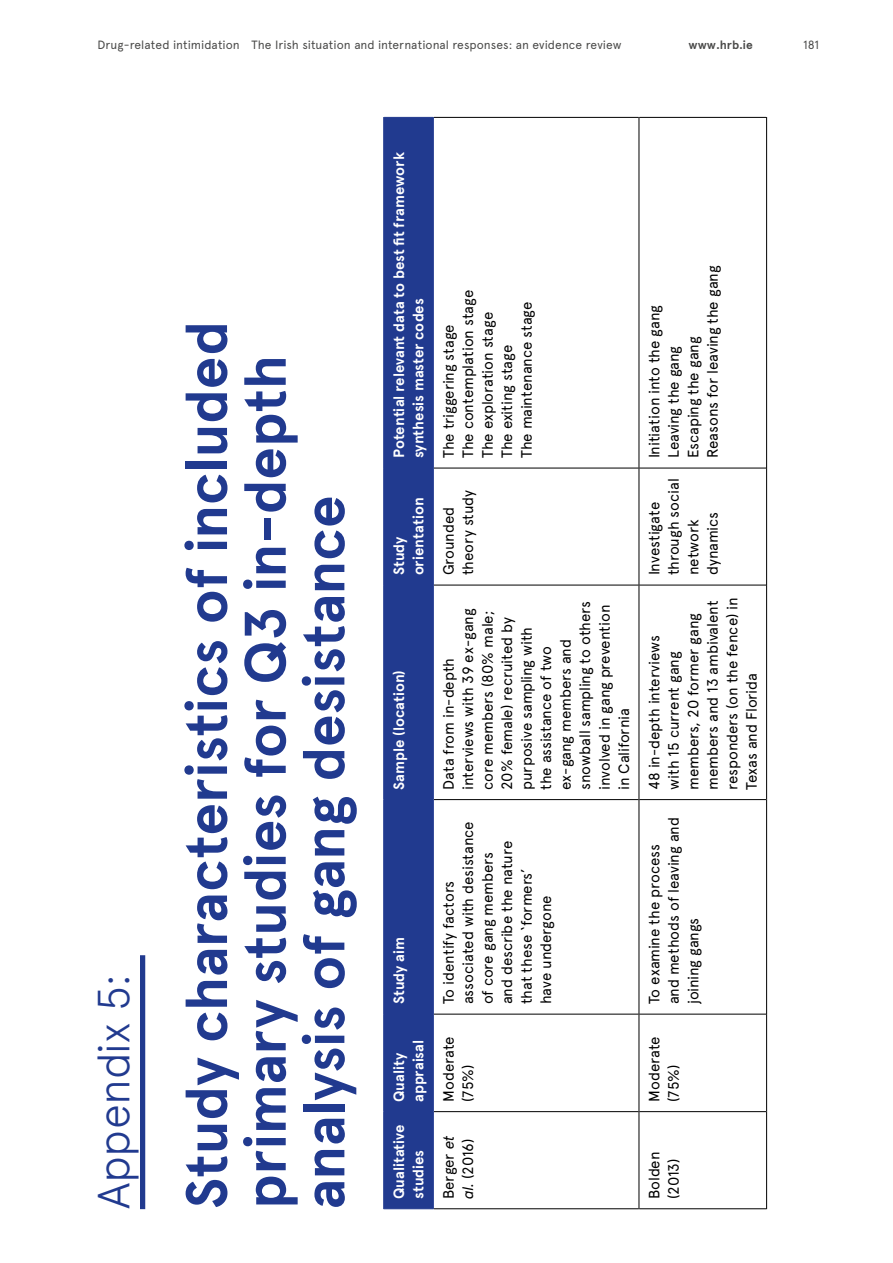
<style>
.page{position:relative;width:893px;height:1263px;background:#fff}
.page>*{position:absolute;margin:0;border:0;box-sizing:border-box;transform-origin:0 0}
.t1{font:700 58.5px/58.7px "Apercu";letter-spacing:-.005em;color:#213a8f}
.t2{font:300 45px "Apercu";letter-spacing:-.01em;color:#213a8f}
.t3{font:15px/19.5px "Apercu";letter-spacing:-.01em;color:#000}
.t4{font:700 15px/19.5px "Apercu";color:#fff}
.t5{font:12px "Apercu";color:#4a4a49}
.t6{font:700 12px "Apercu";color:#4a4a49}
.s1{font-style:italic}
</style>
<div class="page">
<div style="left:140px;top:955px;width:5px;height:254px;background:#213a8f"></div>
<div style="left:384px;top:118px;width:49px;height:1090px;background:#213a8f"></div>
<hr style="left:384px;top:1111px;width:49px;height:1px;background:#213a8f">
<hr style="left:384px;top:1014px;width:49px;height:1px;background:#213a8f">
<hr style="left:384px;top:799px;width:49px;height:1px;background:#213a8f">
<hr style="left:384px;top:585px;width:49px;height:1px;background:#213a8f">
<hr style="left:384px;top:468px;width:49px;height:1px;background:#213a8f">
<hr style="left:434px;top:1111px;width:205px;height:1px;background:#000">
<hr style="left:434px;top:1014px;width:205px;height:1px;background:#000">
<hr style="left:434px;top:799px;width:205px;height:1px;background:#000">
<hr style="left:434px;top:585px;width:205px;height:1px;background:#000">
<hr style="left:434px;top:468px;width:205px;height:1px;background:#000">
<hr style="left:639px;top:1112px;width:1px;height:97px;background:#000">
<hr style="left:639px;top:1014px;width:1px;height:98px;background:#000">
<hr style="left:639px;top:1111px;width:127px;height:1px;background:#000">
<hr style="left:639px;top:800px;width:1px;height:214px;background:#000">
<hr style="left:639px;top:1014px;width:127px;height:1px;background:#000">
<hr style="left:639px;top:585px;width:1px;height:215px;background:#000">
<hr style="left:639px;top:799px;width:127px;height:1px;background:#000">
<hr style="left:639px;top:468px;width:1px;height:117px;background:#000">
<hr style="left:639px;top:585px;width:127px;height:1px;background:#000">
<hr style="left:639px;top:117px;width:1px;height:351px;background:#000">
<hr style="left:639px;top:468px;width:127px;height:1px;background:#000">
<hr style="left:766px;top:1112px;width:1px;height:97px;background:#000">
<hr style="left:766px;top:1014px;width:1px;height:98px;background:#000">
<hr style="left:766px;top:800px;width:1px;height:214px;background:#000">
<hr style="left:766px;top:585px;width:1px;height:215px;background:#000">
<hr style="left:766px;top:468px;width:1px;height:117px;background:#000">
<hr style="left:766px;top:117px;width:1px;height:351px;background:#000">
<hr style="left:434px;top:1208px;width:205px;height:1px;background:#000">
<hr style="left:434px;top:117px;width:205px;height:1px;background:#000">
<hr style="left:639px;top:1208px;width:127px;height:1px;background:#000">
<hr style="left:639px;top:117px;width:127px;height:1px;background:#000">
<hr style="left:383px;top:1112px;width:1px;height:97px;background:#213a8f">
<hr style="left:384px;top:1208px;width:49px;height:1px;background:#213a8f">
<hr style="left:383px;top:1014px;width:1px;height:98px;background:#213a8f">
<hr style="left:383px;top:800px;width:1px;height:214px;background:#213a8f">
<hr style="left:383px;top:585px;width:1px;height:215px;background:#213a8f">
<hr style="left:383px;top:468px;width:1px;height:117px;background:#213a8f">
<hr style="left:383px;top:117px;width:1px;height:351px;background:#213a8f">
<hr style="left:384px;top:117px;width:49px;height:1px;background:#213a8f">
<hr style="left:433px;top:1112px;width:1px;height:97px;background:#213a8f">
<hr style="left:433px;top:1014px;width:1px;height:98px;background:#213a8f">
<hr style="left:433px;top:800px;width:1px;height:214px;background:#213a8f">
<hr style="left:433px;top:585px;width:1px;height:215px;background:#213a8f">
<hr style="left:433px;top:468px;width:1px;height:117px;background:#213a8f">
<hr style="left:433px;top:117px;width:1px;height:351px;background:#213a8f">
<p class="t5" style="left:98px;top:37px;width:526px">Drug-related intimidation The Irish situation and international responses: an evidence review</p>
<p class="t6" style="left:688px;top:37px;width:66px">www.hrb.ie</p>
<p class="t5" style="left:803px;top:37px;width:17px">181</p>
<h2 class="t2" style="left:87px;top:1209px;width:237px;rotate:-90deg">Appendix 5:</h2>
<h1 class="t1" style="left:178px;top:1209px;width:890px;rotate:-90deg">Study characteristics of included primary studies for Q3 in-depth analysis of gang desistance</h1>
<p class="t4" style="left:389px;top:458px;width:307px;rotate:-90deg">Potential relevant data to best fit framework synthesis master codes</p>
<p class="t4" style="left:389px;top:575px;width:79px;rotate:-90deg">Study orientation</p>
<p class="t4" style="left:389px;top:790px;width:121px;rotate:-90deg">Sample (location)</p>
<p class="t4" style="left:389px;top:1004px;width:69px;rotate:-90deg">Study aim</p>
<p class="t4" style="left:389px;top:1102px;width:63px;rotate:-90deg">Quality appraisal</p>
<p class="t4" style="left:389px;top:1199px;width:76px;rotate:-90deg">Qualitative studies</p>
<p class="t3" style="left:439px;top:458px;width:170px;rotate:-90deg">The triggering stage<br>The contemplation stage<br>The exploration stage<br>The exiting stage<br>The maintenance stage</p>
<p class="t3" style="left:439px;top:575px;width:87px;rotate:-90deg">Grounded theory study</p>
<p class="t3" style="left:439px;top:790px;width:190px;rotate:-90deg">Data from in-depth interviews with 39 ex-gang core members (80% male;<br>20% female) recruited by purposive sampling with the assistance of two ex-gang members and snowball sampling to others involved in gang prevention in California</p>
<p class="t3" style="left:439px;top:1004px;width:184px;rotate:-90deg">To identify factors associated with desistance of core gang members<br>and describe the nature that these ‘formers’<br>have undergone</p>
<p class="t3" style="left:439px;top:1102px;width:67px;rotate:-90deg">Moderate (75%)</p>
<p class="t3" style="left:439px;top:1199px;width:65px;rotate:-90deg">Berger <span class="s1">et al.</span> (2016)</p>
<p class="t3" style="left:644px;top:458px;width:194px;rotate:-90deg">Initiation into the gang<br>Leaving the gang<br>Escaping the gang<br>Reasons for leaving the gang</p>
<p class="t3" style="left:644px;top:575px;width:99px;rotate:-90deg">Investigate through social network dynamics</p>
<p class="t3" style="left:644px;top:790px;width:194px;rotate:-90deg">48 in-depth interviews<br>with 15 current gang members, 20 former gang members and 13 ambivalent responders (on the fence) in<br>Texas and Florida</p>
<p class="t3" style="left:644px;top:1004px;width:188px;rotate:-90deg">To examine the process and methods of leaving and joining gangs</p>
<p class="t3" style="left:644px;top:1102px;width:67px;rotate:-90deg">Moderate (75%)</p>
<p class="t3" style="left:644px;top:1199px;width:49px;rotate:-90deg">Bolden (2013)</p>
</div>
